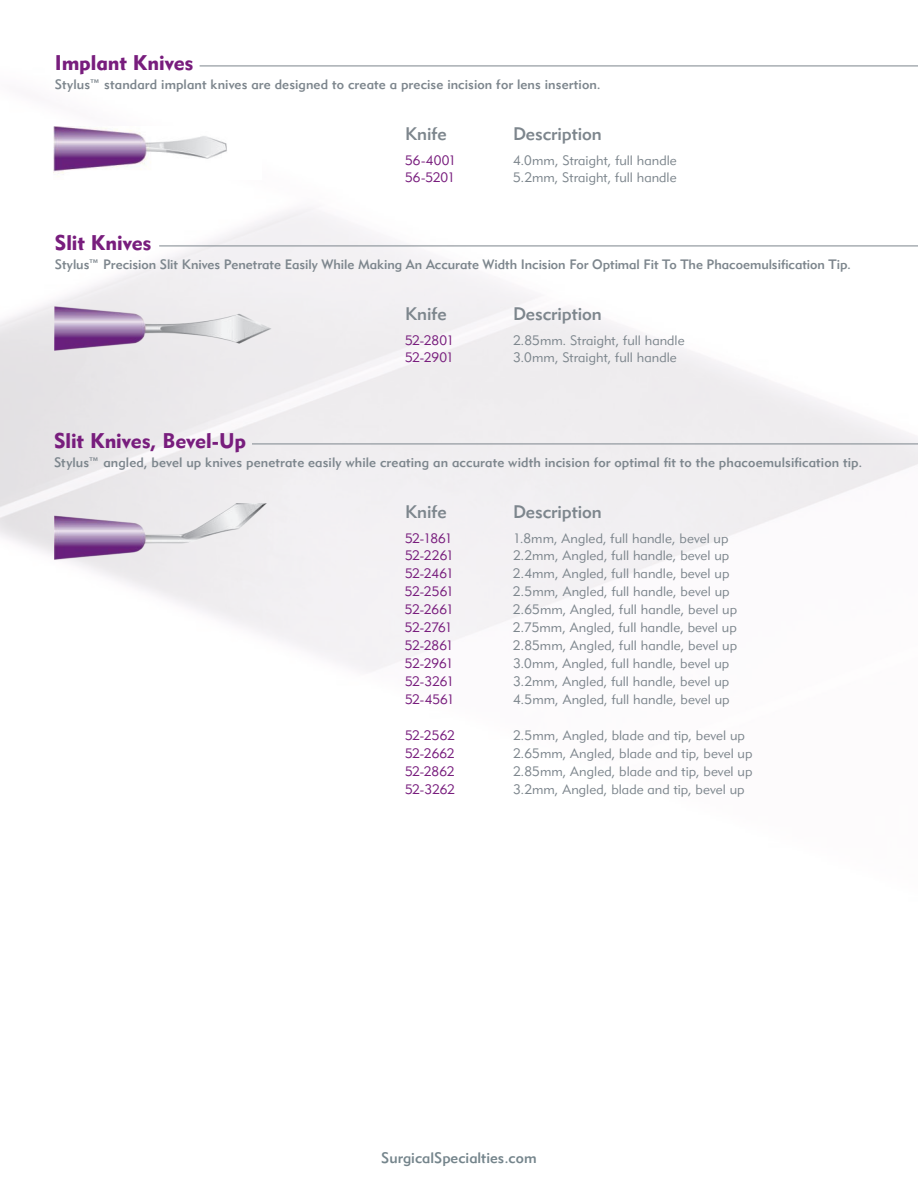
<style>
.page{position:relative;width:918px;height:1188px;background:#fff}
.page>*{position:absolute;margin:0;border:0;box-sizing:border-box;transform-origin:0 0}
.t1{font:21px "Geometric 415 BT Black A";letter-spacing:-.005em;color:#781d7d}
.t2{font:18px "Geometric 415 BT Medium A";letter-spacing:-.005em;color:#7d868d}
.t3{font:15px "Geometric 415 BT Medium A";color:#75858c}
.t4{font:13.5px "Geometric 415 BT Lite A";letter-spacing:.005em;color:#7d868d}
.t5{font:13.5px "Geometric 415 BT Medium A";letter-spacing:.005em;color:#7d868d}
.t6{font:13.5px "Geometric 415 BT Lite A";letter-spacing:-.02em;color:#781d7d}
</style>
<div class="page">
<img style="left:54px;top:504px;width:243px;height:67px">
<hr style="left:252px;top:444px;width:666px;height:1px;background:#7d868d">
<img style="left:54px;top:126px;width:174px;height:52px">
<img style="left:54px;top:306px;width:229px;height:57px">
<hr style="left:200px;top:66px;width:718px;height:1px;background:#7d868d">
<hr style="left:159px;top:246px;width:759px;height:1px;background:#7d868d">
<h1 class="t1" style="left:55px;top:50px;width:140px">Implant Knives</h1>
<p class="t5" style="left:55px;top:76px;width:547px">Stylus™ standard implant knives are designed to create a precise incision for lens insertion.</p>
<h2 class="t2" style="left:405px;top:122px;width:43px">Knife</h2>
<h2 class="t2" style="left:513px;top:122px;width:90px">Description</h2>
<p class="t6" style="left:405px;top:152px;width:53px">56-4001</p>
<p class="t4" style="left:513px;top:152px;width:165px">4.0mm, Straight, full handle</p>
<p class="t6" style="left:405px;top:169px;width:52px">56-5201</p>
<p class="t4" style="left:513px;top:169px;width:165px">5.2mm, Straight, full handle</p>
<h1 class="t1" style="left:55px;top:230px;width:98px">Slit Knives</h1>
<p class="t5" style="left:55px;top:256px;width:798px">Stylus™ Precision Slit Knives Penetrate Easily While Making An Accurate Width Incision For Optimal Fit To The Phacoemulsification Tip.</p>
<h2 class="t2" style="left:405px;top:302px;width:43px">Knife</h2>
<h2 class="t2" style="left:513px;top:302px;width:90px">Description</h2>
<p class="t6" style="left:405px;top:332px;width:51px">52-2801</p>
<p class="t4" style="left:513px;top:332px;width:173px">2.85mm. Straight, full handle</p>
<p class="t6" style="left:405px;top:349px;width:50px">52-2901</p>
<p class="t4" style="left:513px;top:349px;width:165px">3.0mm, Straight, full handle</p>
<h1 class="t1" style="left:54px;top:428px;width:194px">Slit Knives, Bevel-Up</h1>
<p class="t5" style="left:54px;top:454px;width:810px">Stylus™ angled, bevel up knives penetrate easily while creating an accurate width incision for optimal fit to the phacoemulsification tip.</p>
<h2 class="t2" style="left:405px;top:500px;width:43px">Knife</h2>
<h2 class="t2" style="left:513px;top:500px;width:90px">Description</h2>
<p class="t6" style="left:405px;top:530px;width:49px">52-1861</p>
<p class="t4" style="left:513px;top:530px;width:217px">1.8mm, Angled, full handle, bevel up</p>
<p class="t6" style="left:405px;top:547px;width:50px">52-2261</p>
<p class="t4" style="left:513px;top:547px;width:218px">2.2mm, Angled, full handle, bevel up</p>
<p class="t6" style="left:405px;top:565px;width:50px">52-2461</p>
<p class="t4" style="left:513px;top:565px;width:218px">2.4mm, Angled, full handle, bevel up</p>
<p class="t6" style="left:405px;top:583px;width:51px">52-2561</p>
<p class="t4" style="left:513px;top:583px;width:218px">2.5mm, Angled, full handle, bevel up</p>
<p class="t6" style="left:405px;top:601px;width:50px">52-2661</p>
<p class="t4" style="left:513px;top:601px;width:226px">2.65mm, Angled, full handle, bevel up</p>
<p class="t6" style="left:405px;top:619px;width:49px">52-2761</p>
<p class="t4" style="left:513px;top:619px;width:225px">2.75mm, Angled, full handle, bevel up</p>
<p class="t6" style="left:405px;top:637px;width:50px">52-2861</p>
<p class="t4" style="left:513px;top:637px;width:226px">2.85mm, Angled, full handle, bevel up</p>
<p class="t6" style="left:405px;top:655px;width:50px">52-2961</p>
<p class="t4" style="left:513px;top:655px;width:218px">3.0mm, Angled, full handle, bevel up</p>
<p class="t6" style="left:405px;top:673px;width:51px">52-3261</p>
<p class="t4" style="left:513px;top:673px;width:218px">3.2mm, Angled, full handle, bevel up</p>
<p class="t6" style="left:405px;top:691px;width:51px">52-4561</p>
<p class="t4" style="left:513px;top:691px;width:218px">4.5mm, Angled, full handle, bevel up</p>
<p class="t6" style="left:405px;top:727px;width:51px">52-2562</p>
<p class="t4" style="left:513px;top:727px;width:233px">2.5mm, Angled, blade and tip, bevel up</p>
<p class="t6" style="left:405px;top:745px;width:51px">52-2662</p>
<p class="t4" style="left:513px;top:745px;width:241px">2.65mm, Angled, blade and tip, bevel up</p>
<p class="t6" style="left:405px;top:763px;width:51px">52-2862</p>
<p class="t4" style="left:513px;top:763px;width:241px">2.85mm, Angled, blade and tip, bevel up</p>
<p class="t6" style="left:405px;top:781px;width:51px">52-3262</p>
<p class="t4" style="left:513px;top:781px;width:233px">3.2mm, Angled, blade and tip, bevel up</p>
<p class="t3" style="left:381px;top:1149px;width:157px">SurgicalSpecialties.com</p>
</div>
